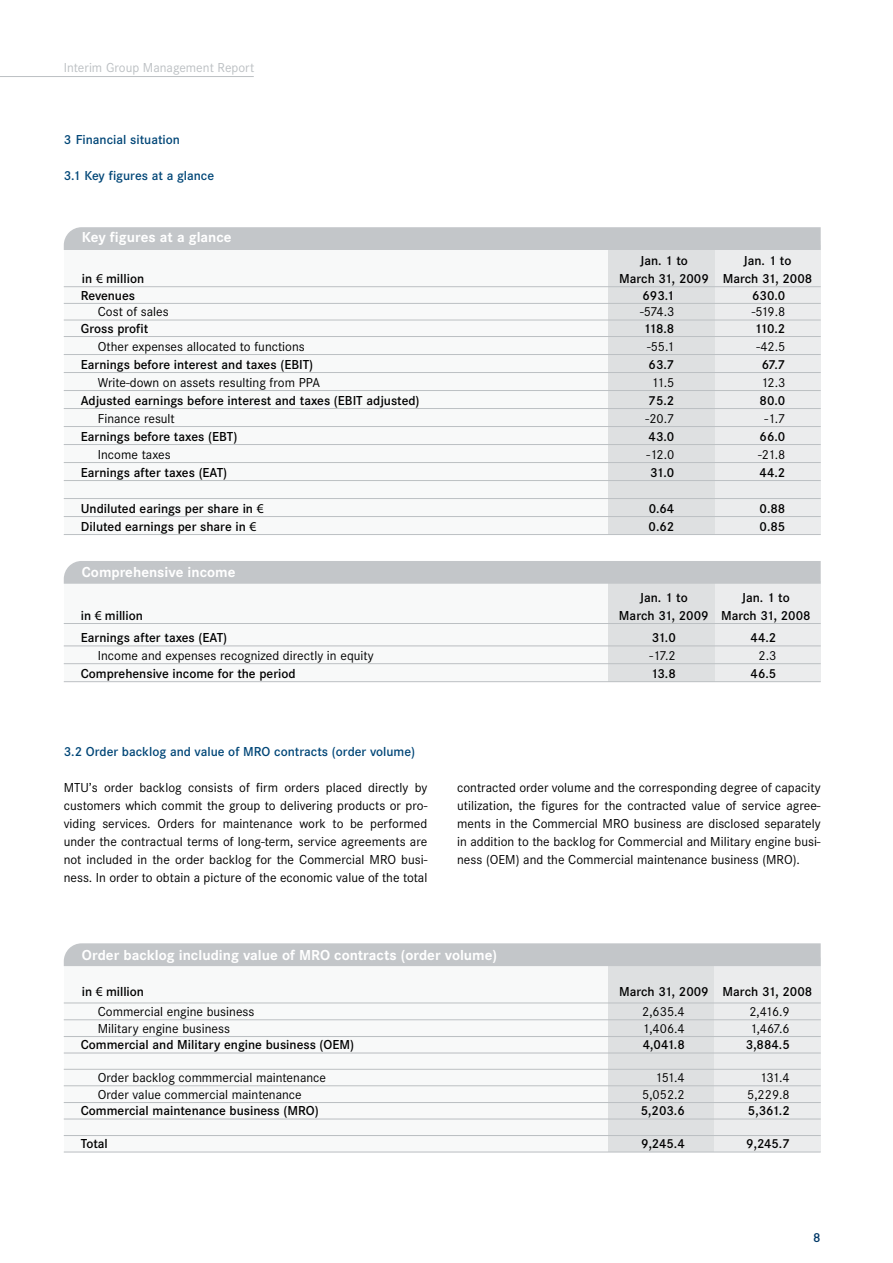
<style>
.page{position:relative;width:893px;height:1263px;background:#fff}
.page>*{position:absolute;margin:0;border:0;box-sizing:border-box;transform-origin:0 0}
.t1{font:700 15px "Corporate S";color:#fff}
.t2{font:13.5px/18px "Corporate S";color:#000;text-align:justify}
.t3{font:600 13.5px "Corporate S";color:#000}
.t4{font:600 13.5px "Corporate S";color:#004677}
.t5{font:13.5px "Corporate S";color:#bcc0c3}
.t6{font:600 13.5px "Corporate S";color:#003867}
.s1{font-family:"Myriad Pro";font-weight:400}
</style>
<div class="page">
<div style="left:64px;top:241px;width:757px;height:293px;background:#f8f9f9"></div>
<div style="left:714px;top:245px;width:107px;height:289px;background:#ebeced"></div>
<div style="left:608px;top:246px;width:106px;height:289px;background:#dee0e1"></div>
<div style="left:64px;top:227px;width:757px;height:23px;background:#c3c6c9"></div>
<hr style="left:64px;top:286px;width:757px;height:1px;background:#bcc0c3">
<hr style="left:64px;top:303px;width:757px;height:1px;background:#bcc0c3">
<hr style="left:64px;top:320px;width:757px;height:1px;background:#bcc0c3">
<hr style="left:64px;top:336px;width:757px;height:1px;background:#bcc0c3">
<hr style="left:64px;top:354px;width:757px;height:1px;background:#bcc0c3">
<hr style="left:64px;top:372px;width:757px;height:1px;background:#bcc0c3">
<hr style="left:64px;top:390px;width:757px;height:1px;background:#bcc0c3">
<hr style="left:64px;top:408px;width:757px;height:1px;background:#bcc0c3">
<hr style="left:64px;top:426px;width:757px;height:1px;background:#bcc0c3">
<hr style="left:64px;top:444px;width:757px;height:1px;background:#bcc0c3">
<hr style="left:64px;top:462px;width:757px;height:1px;background:#bcc0c3">
<hr style="left:64px;top:480px;width:757px;height:1px;background:#bcc0c3">
<hr style="left:64px;top:498px;width:757px;height:1px;background:#bcc0c3">
<hr style="left:64px;top:516px;width:757px;height:1px;background:#bcc0c3">
<hr style="left:64px;top:534px;width:757px;height:1px;background:#bcc0c3">
<div style="left:64px;top:957px;width:757px;height:194px;background:#f8f9f9"></div>
<div style="left:608px;top:958px;width:106px;height:193px;background:#dee0e1"></div>
<div style="left:714px;top:958px;width:107px;height:193px;background:#ebeced"></div>
<div style="left:64px;top:943px;width:757px;height:23px;background:#c3c6c9"></div>
<hr style="left:64px;top:1003px;width:757px;height:1px;background:#bcc0c3">
<hr style="left:64px;top:1019px;width:757px;height:1px;background:#bcc0c3">
<hr style="left:64px;top:1036px;width:757px;height:1px;background:#bcc0c3">
<hr style="left:64px;top:1052px;width:757px;height:1px;background:#bcc0c3">
<hr style="left:64px;top:1069px;width:757px;height:1px;background:#bcc0c3">
<hr style="left:64px;top:1085px;width:757px;height:1px;background:#bcc0c3">
<hr style="left:64px;top:1102px;width:757px;height:1px;background:#bcc0c3">
<hr style="left:64px;top:1118px;width:757px;height:1px;background:#bcc0c3">
<hr style="left:64px;top:1135px;width:757px;height:1px;background:#bcc0c3">
<hr style="left:64px;top:1151px;width:757px;height:1px;background:#bcc0c3">
<div style="left:64px;top:583px;width:757px;height:99px;background:#f8f9f9"></div>
<div style="left:714px;top:582px;width:107px;height:100px;background:#ebeced"></div>
<div style="left:608px;top:582px;width:107px;height:100px;background:#dee0e1"></div>
<div style="left:64px;top:561px;width:757px;height:23px;background:#c3c6c9"></div>
<hr style="left:64px;top:623px;width:757px;height:1px;background:#bcc0c3">
<hr style="left:64px;top:645px;width:757px;height:1px;background:#bcc0c3">
<hr style="left:64px;top:663px;width:757px;height:1px;background:#bcc0c3">
<hr style="left:64px;top:681px;width:757px;height:1px;background:#bcc0c3">
<hr style="left:0;top:76px;width:254px;height:1px;background:#bcc0c3">
<p class="t5" style="left:64px;top:60px;width:192px">Interim Group Management Report</p>
<p class="t4" style="left:64px;top:132px;width:118px">3 Financial situation</p>
<p class="t4" style="left:64px;top:168px;width:152px">3.1 Key figures at a glance</p>
<p class="t1" style="left:82px;top:229px;width:151px">Key figures at a glance</p>
<p class="t3" style="left:640px;top:252px;width:49px">Jan. 1 to</p>
<p class="t3" style="left:744px;top:252px;width:49px">Jan. 1 to</p>
<p class="t3" style="left:82px;top:270px;width:64px">in <span class="s1">€</span> million</p>
<p class="t3" style="left:619px;top:270px;width:195px">March 31, 2009 March 31, 2008</p>
<p class="t3" style="left:81px;top:288px;width:56px">Revenues</p>
<p class="t3" style="left:642px;top:288px;width:33px">693.1</p>
<p class="t3" style="left:752px;top:288px;width:35px">630.0</p>
<p class="t2" style="left:98px;top:303px;width:72px">Cost of sales</p>
<p class="t2" style="left:640px;top:303px;width:36px">-574.3</p>
<p class="t2" style="left:752px;top:303px;width:35px">-519.8</p>
<p class="t3" style="left:81px;top:321px;width:69px">Gross profit</p>
<p class="t3" style="left:643px;top:321px;width:32px">118.8</p>
<p class="t3" style="left:754px;top:321px;width:32px">110.2</p>
<p class="t2" style="left:98px;top:337px;width:208px">Other expenses allocated to functions</p>
<p class="t2" style="left:647px;top:337px;width:29px">-55.1</p>
<p class="t2" style="left:757px;top:337px;width:30px">-42.5</p>
<p class="t3" style="left:81px;top:356px;width:234px">Earnings before interest and taxes (EBIT)</p>
<p class="t3" style="left:649px;top:356px;width:27px">63.7</p>
<p class="t3" style="left:762px;top:356px;width:25px">67.7</p>
<p class="t2" style="left:98px;top:373px;width:224px">Write-down on assets resulting from PPA</p>
<p class="t2" style="left:651px;top:373px;width:24px">11.5</p>
<p class="t2" style="left:761px;top:373px;width:26px">12.3</p>
<p class="t3" style="left:81px;top:392px;width:340px">Adjusted earnings before interest and taxes (EBIT adjusted)</p>
<p class="t3" style="left:649px;top:392px;width:27px">75.2</p>
<p class="t3" style="left:760px;top:392px;width:27px">80.0</p>
<p class="t2" style="left:98px;top:409px;width:79px">Finance result</p>
<p class="t2" style="left:646px;top:409px;width:30px">-20.7</p>
<p class="t2" style="left:764px;top:409px;width:22px">-1.7</p>
<p class="t3" style="left:81px;top:428px;width:158px">Earnings before taxes (EBT)</p>
<p class="t3" style="left:649px;top:428px;width:27px">43.0</p>
<p class="t3" style="left:760px;top:428px;width:27px">66.0</p>
<p class="t2" style="left:98px;top:445px;width:74px">Income taxes</p>
<p class="t2" style="left:646px;top:445px;width:29px">-12.0</p>
<p class="t2" style="left:758px;top:445px;width:29px">-21.8</p>
<p class="t3" style="left:81px;top:464px;width:148px">Earnings after taxes (EAT)</p>
<p class="t3" style="left:650px;top:464px;width:26px">31.0</p>
<p class="t3" style="left:759px;top:464px;width:27px">44.2</p>
<p class="t3" style="left:81px;top:500px;width:184px">Undiluted earings per share in <span class="s1">€</span></p>
<p class="t3" style="left:649px;top:500px;width:27px">0.64</p>
<p class="t3" style="left:760px;top:500px;width:27px">0.88</p>
<p class="t3" style="left:81px;top:518px;width:177px">Diluted earnings per share in <span class="s1">€</span></p>
<p class="t3" style="left:649px;top:518px;width:27px">0.62</p>
<p class="t3" style="left:760px;top:518px;width:27px">0.85</p>
<p class="t1" style="left:82px;top:564px;width:155px">Comprehensive income</p>
<p class="t3" style="left:640px;top:589px;width:49px">Jan. 1 to</p>
<p class="t3" style="left:742px;top:589px;width:49px">Jan. 1 to</p>
<p class="t3" style="left:81px;top:607px;width:64px">in <span class="s1">€</span> million</p>
<p class="t3" style="left:619px;top:607px;width:193px">March 31, 2009 March 31, 2008</p>
<p class="t3" style="left:81px;top:630px;width:148px">Earnings after taxes (EAT)</p>
<p class="t3" style="left:652px;top:630px;width:26px">31.0</p>
<p class="t3" style="left:750px;top:630px;width:27px">44.2</p>
<p class="t2" style="left:98px;top:646px;width:277px">Income and expenses recognized directly in equity</p>
<p class="t2" style="left:650px;top:646px;width:28px">-17.2</p>
<p class="t2" style="left:758px;top:646px;width:19px">2.3</p>
<p class="t3" style="left:81px;top:666px;width:216px">Comprehensive income for the period</p>
<p class="t3" style="left:651px;top:666px;width:26px">13.8</p>
<p class="t3" style="left:750px;top:666px;width:27px">46.5</p>
<p class="t4" style="left:64px;top:744px;width:353px">3.2 Order backlog and value of MRO contracts (order volume)</p>
<p class="t2" style="left:64px;top:779px;width:365px">MTU’s order backlog consists of firm orders placed directly by customers which commit the group to delivering products or pro&shy;viding services. Orders for maintenance work to be performed under the contractual terms of long-term, service agreements are not included in the order backlog for the Commercial MRO busi&shy;ness. In order to obtain a picture of the economic value of the total</p>
<p class="t2" style="left:457px;top:779px;width:365px">contracted order volume and the corresponding degree of capacity utilization, the figures for the contracted value of service agree&shy;ments in the Commercial MRO business are disclosed separately in addition to the backlog for Commercial and Military engine busi&shy;ness (OEM) and the Commercial maintenance business (MRO).</p>
<p class="t1" style="left:82px;top:946px;width:417px">Order backlog including value of MRO contracts (order volume)</p>
<p class="t3" style="left:82px;top:983px;width:64px">in <span class="s1">€</span> million</p>
<p class="t3" style="left:619px;top:983px;width:195px">March 31, 2009 March 31, 2008</p>
<p class="t2" style="left:98px;top:1003px;width:158px">Commercial engine business</p>
<p class="t2" style="left:642px;top:1003px;width:44px">2,635.4</p>
<p class="t2" style="left:749px;top:1003px;width:42px">2,416.9</p>
<p class="t2" style="left:98px;top:1019px;width:134px">Military engine business</p>
<p class="t2" style="left:643px;top:1019px;width:44px">1,406.4</p>
<p class="t2" style="left:750px;top:1019px;width:41px">1,467.6</p>
<p class="t3" style="left:81px;top:1037px;width:275px">Commercial and Military engine business (OEM)</p>
<p class="t3" style="left:643px;top:1037px;width:44px">4,041.8</p>
<p class="t3" style="left:746px;top:1037px;width:45px">3,884.5</p>
<p class="t2" style="left:98px;top:1069px;width:230px">Order backlog commmercial maintenance</p>
<p class="t2" style="left:655px;top:1069px;width:31px">151.4</p>
<p class="t2" style="left:760px;top:1069px;width:31px">131.4</p>
<p class="t2" style="left:98px;top:1085px;width:206px">Order value commercial maintenance</p>
<p class="t2" style="left:642px;top:1085px;width:44px">5,052.2</p>
<p class="t2" style="left:747px;top:1085px;width:44px">5,229.8</p>
<p class="t3" style="left:81px;top:1103px;width:239px">Commercial maintenance business (MRO)</p>
<p class="t3" style="left:641px;top:1103px;width:46px">5,203.6</p>
<p class="t3" style="left:748px;top:1103px;width:43px">5,361.2</p>
<p class="t3" style="left:81px;top:1136px;width:29px">Total</p>
<p class="t3" style="left:641px;top:1136px;width:45px">9,245.4</p>
<p class="t3" style="left:746px;top:1136px;width:45px">9,245.7</p>
<p class="t6" style="left:813px;top:1230px;width:9px">8</p>
</div>
